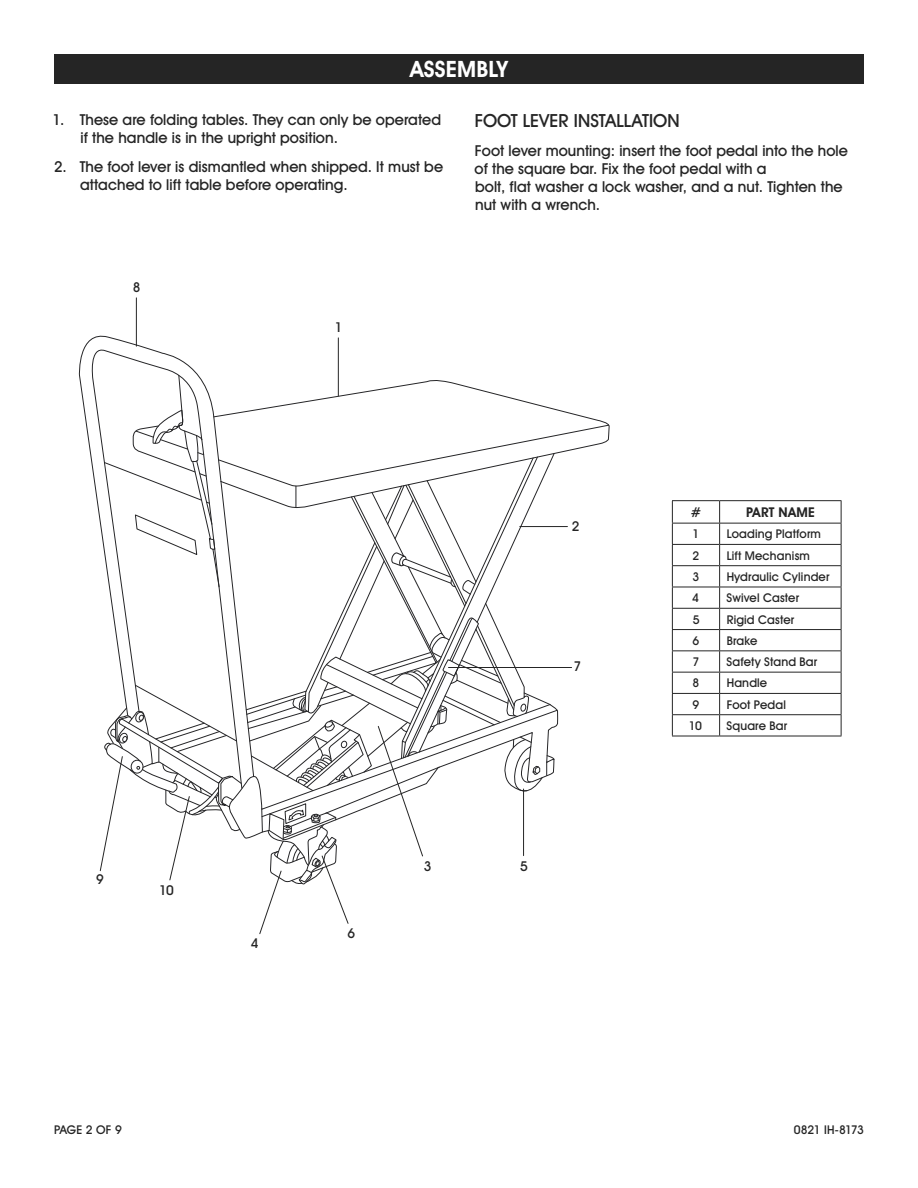
<style>
.page{position:relative;width:918px;height:1188px;background:#fff}
.page>*{position:absolute;margin:0;border:0;box-sizing:border-box;transform-origin:0 0}
.t1{font:700 22.5px "Uline Two Knine";letter-spacing:.01em;color:#fff}
.t2{font:18px "Uline Two Knine";color:#252525}
.t3{font:15px/18px "Uline Two Knine";letter-spacing:.005em;color:#252525}
.t4{font:13.5px "Uline Two Knine";color:#252525}
.t5{font:700 13.5px "Uline Two Knine";letter-spacing:.02em;color:#252525}
.t6{font:12px "Uline Two Knine";letter-spacing:.015em;color:#252525}
.t7{font:12px "Uline Two Knine";letter-spacing:-.045em;color:#252525}
</style>
<div class="page">
<div style="left:54px;top:54px;width:810px;height:30px;background:#252525"></div>
<svg style="left:78px;top:328px;width:60px;height:118px"></svg>
<svg style="left:89px;top:345px;width:109px;height:171px"></svg>
<hr style="left:136px;top:298px;width:1px;height:48px;background:#252525">
<hr style="left:338px;top:338px;width:1px;height:58px;background:#252525">
<svg style="left:99px;top:374px;width:511px;height:561px"></svg>
<hr style="left:672px;top:500px;width:48px;height:1px;background:#252525">
<hr style="left:720px;top:500px;width:122px;height:1px;background:#252525">
<hr style="left:672px;top:523px;width:48px;height:1px;background:#252525">
<hr style="left:720px;top:523px;width:122px;height:1px;background:#252525">
<hr style="left:672px;top:544px;width:48px;height:1px;background:#252525">
<hr style="left:720px;top:544px;width:122px;height:1px;background:#252525">
<hr style="left:672px;top:565px;width:48px;height:1px;background:#252525">
<hr style="left:720px;top:565px;width:122px;height:1px;background:#252525">
<hr style="left:672px;top:587px;width:48px;height:1px;background:#252525">
<hr style="left:720px;top:587px;width:122px;height:1px;background:#252525">
<hr style="left:672px;top:608px;width:48px;height:1px;background:#252525">
<hr style="left:720px;top:608px;width:122px;height:1px;background:#252525">
<hr style="left:672px;top:629px;width:48px;height:1px;background:#252525">
<hr style="left:720px;top:629px;width:122px;height:1px;background:#252525">
<hr style="left:672px;top:650px;width:48px;height:1px;background:#252525">
<hr style="left:720px;top:650px;width:122px;height:1px;background:#252525">
<hr style="left:672px;top:672px;width:48px;height:1px;background:#252525">
<hr style="left:720px;top:672px;width:122px;height:1px;background:#252525">
<hr style="left:672px;top:693px;width:48px;height:1px;background:#252525">
<hr style="left:720px;top:693px;width:122px;height:1px;background:#252525">
<hr style="left:672px;top:714px;width:48px;height:1px;background:#252525">
<svg style="left:672px;top:501px;width:1px;height:235px"></svg>
<hr style="left:720px;top:714px;width:122px;height:1px;background:#252525">
<svg style="left:719px;top:501px;width:1px;height:235px"></svg>
<svg style="left:841px;top:501px;width:1px;height:235px"></svg>
<hr style="left:672px;top:736px;width:48px;height:1px;background:#252525">
<hr style="left:720px;top:736px;width:122px;height:1px;background:#252525">
<h1 class="t1" style="left:410px;top:56px;width:99px">ASSEMBLY</h1>
<p class="t3" style="left:81px;top:110px;width:362px;text-indent:-28px">1. These are folding tables. They can only be operated if the handle is in the upright position.</p>
<p class="t3" style="left:80px;top:157px;width:365px;text-indent:-26px">2. The foot lever is dismantled when shipped. It must be attached to lift table before operating.</p>
<p class="t4" style="left:133px;top:279px;width:9px">8</p>
<p class="t4" style="left:335px;top:319px;width:9px">1</p>
<p class="t2" style="left:475px;top:110px;width:206px">FOOT LEVER INSTALLATION</p>
<p class="t3" style="left:475px;top:142px;width:375px">Foot lever mounting: insert the foot pedal into the hole of the square bar. Fix the foot pedal with a<br>bolt, flat washer a lock washer, and a nut. Tighten the nut with a wrench.</p>
<p class="t4" style="left:572px;top:518px;width:9px">2</p>
<p class="t4" style="left:573px;top:658px;width:9px">7</p>
<p class="t5" style="left:691px;top:504px;width:12px">#</p>
<p class="t5" style="left:746px;top:504px;width:70px">PART NAME</p>
<p class="t6" style="left:693px;top:527px;width:8px">1</p>
<p class="t6" style="left:727px;top:527px;width:96px">Loading Platform</p>
<p class="t6" style="left:693px;top:548px;width:8px">2</p>
<p class="t6" style="left:727px;top:548px;width:85px">Lift Mechanism</p>
<p class="t6" style="left:693px;top:569px;width:8px">3</p>
<p class="t6" style="left:727px;top:569px;width:104px">Hydraulic Cylinder</p>
<p class="t6" style="left:692px;top:591px;width:8px">4</p>
<p class="t6" style="left:727px;top:591px;width:74px">Swivel Caster</p>
<p class="t6" style="left:693px;top:612px;width:8px">5</p>
<p class="t6" style="left:727px;top:612px;width:69px">Rigid Caster</p>
<p class="t6" style="left:693px;top:633px;width:8px">6</p>
<p class="t6" style="left:727px;top:633px;width:32px">Brake</p>
<p class="t6" style="left:692px;top:654px;width:8px">7</p>
<p class="t6" style="left:727px;top:654px;width:92px">Safety Stand Bar</p>
<p class="t6" style="left:693px;top:676px;width:8px">8</p>
<p class="t6" style="left:727px;top:676px;width:42px">Handle</p>
<p class="t6" style="left:693px;top:697px;width:8px">9</p>
<p class="t6" style="left:727px;top:697px;width:61px">Foot Pedal</p>
<p class="t6" style="left:689px;top:718px;width:15px">10</p>
<p class="t6" style="left:727px;top:718px;width:62px">Square Bar</p>
<p class="t4" style="left:96px;top:871px;width:9px">9</p>
<p class="t4" style="left:159px;top:882px;width:16px">10</p>
<p class="t4" style="left:251px;top:935px;width:9px">4</p>
<p class="t4" style="left:348px;top:925px;width:9px">6</p>
<p class="t4" style="left:424px;top:858px;width:9px">3</p>
<p class="t4" style="left:520px;top:858px;width:9px">5</p>
<p class="t6" style="left:54px;top:1122px;width:69px">PAGE 2 OF 9</p>
<p class="t7" style="left:794px;top:1122px;width:72px">0821 IH-8173</p>
</div>
